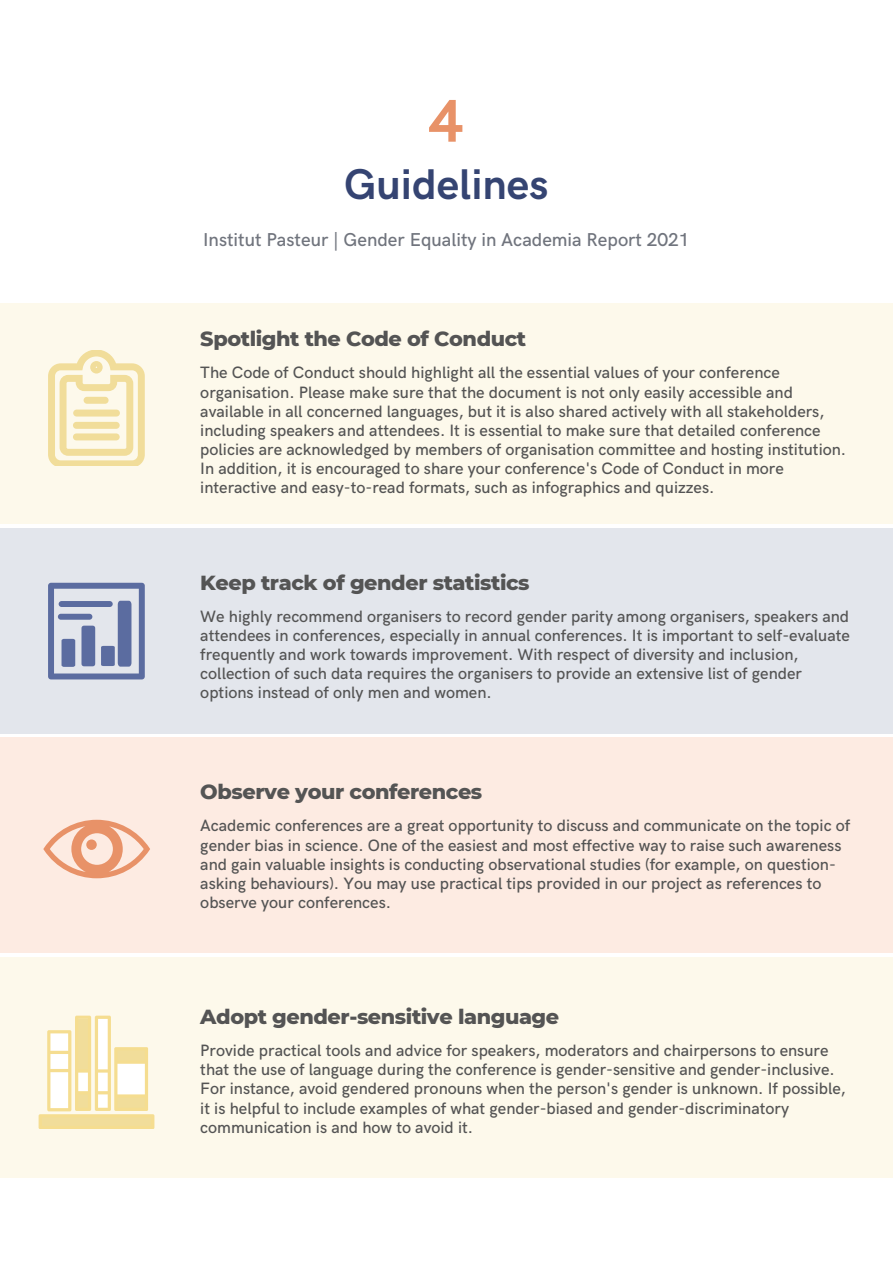
<style>
.page{position:relative;width:893px;height:1264px;background:#fff}
.page>*{position:absolute;margin:0;border:0;box-sizing:border-box;transform-origin:0 0}
.t1{font:700 60.45px "HK Grotesk";color:#e89268}
.t2{font:700 43.05px "HK Grotesk";color:#354472}
.t3{font:800 20.85px "Montserrat";letter-spacing:-.02em;color:#545454}
.t4{font:500 18.75px "HK Grotesk";color:#70747d}
.t5{font:500 16.5px/19px "HK Grotesk";color:#545454}
</style>
<div class="page">
<div style="left:0;top:736px;width:892px;height:216px;background:#fdebe2"></div>
<div style="left:0;top:528px;width:892px;height:206px;background:#e3e6ec"></div>
<div style="left:0;top:304px;width:892px;height:220px;background:#fdf9eb"></div>
<svg style="left:48px;top:351px;width:97px;height:114px"></svg>
<div style="left:84px;top:397px;width:25px;height:7px;background:#f1dd9a;border-radius:3px"></div>
<div style="left:73px;top:409px;width:47px;height:7px;background:#f1dd9a;border-radius:3px"></div>
<div style="left:73px;top:422px;width:47px;height:7px;background:#f1dd9a;border-radius:3px"></div>
<div style="left:73px;top:433px;width:47px;height:7px;background:#f1dd9a;border-radius:3px"></div>
<svg style="left:48px;top:582px;width:97px;height:97px"></svg>
<div style="left:59px;top:601px;width:54px;height:6px;background:#5b6ca0;border-radius:3px"></div>
<div style="left:0;top:957px;width:892px;height:220px;background:#fdf9eb"></div>
<svg style="left:39px;top:1015px;width:115px;height:113px"></svg>
<svg style="left:43px;top:819px;width:107px;height:59px"></svg>
<div style="left:86px;top:839px;width:11px;height:10px;background:#e89268;border-radius:50%"></div>
<p class="t1" style="left:429px;top:87px;width:37px">4</p>
<p class="t2" style="left:344px;top:160px;width:206px">Guidelines</p>
<p class="t4" style="left:203px;top:229px;width:488px">Institut Pasteur | Gender Equality in Academia Report 2021</p>
<p class="t3" style="left:200px;top:326px;width:327px">Spotlight the Code of Conduct</p>
<p class="t5" style="left:200px;top:364px;width:647px">The Code of Conduct should highlight all the essential values of your conference organisation. Please make sure that the document is not only easily accessible and available in all concerned languages, but it is also shared actively with all stakeholders, including speakers and attendees. It is essential to make sure that detailed conference policies are acknowledged by members of organisation committee and hosting institution.<br>In addition, it is encouraged to share your conference's Code of Conduct in more interactive and easy-to-read formats, such as infographics and quizzes.</p>
<p class="t3" style="left:200px;top:569px;width:331px">Keep track of gender statistics</p>
<p class="t5" style="left:200px;top:607px;width:651px">We highly recommend organisers to record gender parity among organisers, speakers and attendees in conferences, especially in annual conferences. It is important to self-evaluate frequently and work towards improvement. With respect of diversity and inclusion, collection of such data requires the organisers to provide an extensive list of gender options instead of only men and women.</p>
<p class="t3" style="left:200px;top:779px;width:283px">Observe your conferences</p>
<p class="t5" style="left:200px;top:817px;width:651px">Academic conferences are a great opportunity to discuss and communicate on the topic of gender bias in science. One of the easiest and most effective way to raise such awareness and gain valuable insights is conducting observational studies (for example, on question&shy;asking behaviours). You may use practical tips provided in our project as references to observe your conferences.</p>
<p class="t3" style="left:200px;top:1003px;width:360px">Adopt gender-sensitive language</p>
<p class="t5" style="left:200px;top:1041px;width:647px">Provide practical tools and advice for speakers, moderators and chairpersons to ensure that the use of language during the conference is gender-sensitive and gender-inclusive.<br>For instance, avoid gendered pronouns when the person's gender is unknown. If possible, it is helpful to include examples of what gender-biased and gender-discriminatory communication is and how to avoid it.</p>
</div>
